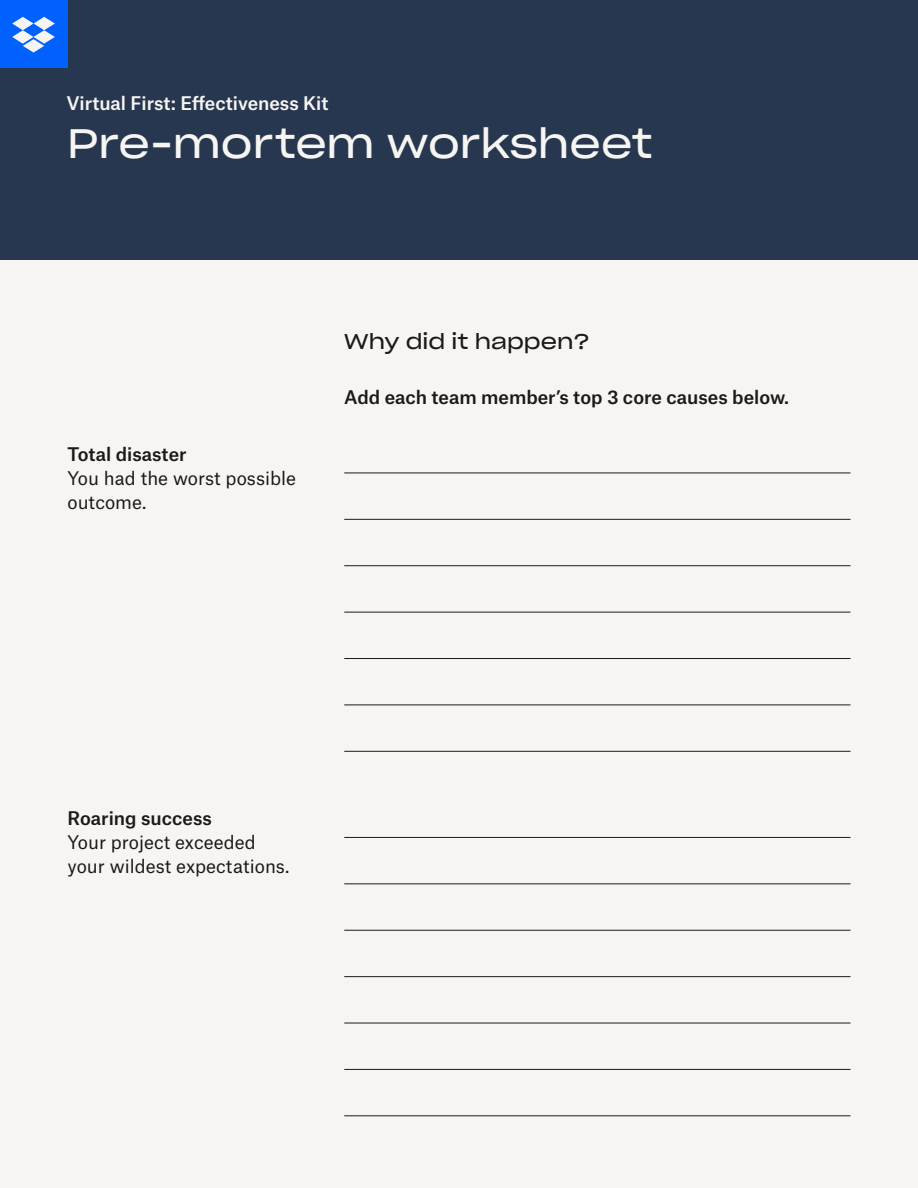
<style>
.page{position:relative;width:918px;height:1188px;background:#f7f5f2}
.page>*{position:absolute;margin:0;border:0;box-sizing:border-box;transform-origin:0 0}
.t1{font:40.5px "Sharp Grotesk Book 23";color:#f7f5f2}
.t2{font:21px "Sharp Grotesk Book 23";letter-spacing:-.005em;color:#1e1918}
.t3{font:18px/24px "Atlas Grotesk";color:#1e1919}
.t4{font:500 18px "Atlas Grotesk";color:#1e1919}
.t5{font:500 18px "Atlas Grotesk";color:#f7f5f2}
</style>
<div class="page">
<div style="left:0;top:0;width:918px;height:259px;background:#283750"></div>
<div style="left:0;top:0;width:67px;height:67px;background:#0061fe"></div>
<svg style="left:12px;top:17px;width:43px;height:36px"></svg>
<hr style="left:344px;top:565px;width:506px;height:1px;background:#1e1918">
<hr style="left:344px;top:473px;width:506px;height:1px;background:#1e1918">
<hr style="left:344px;top:658px;width:506px;height:1px;background:#1e1918">
<hr style="left:344px;top:519px;width:506px;height:1px;background:#1e1918">
<hr style="left:344px;top:612px;width:506px;height:1px;background:#1e1918">
<hr style="left:344px;top:705px;width:506px;height:1px;background:#1e1918">
<hr style="left:344px;top:751px;width:506px;height:1px;background:#1e1918">
<hr style="left:344px;top:837px;width:506px;height:1px;background:#1e1918">
<hr style="left:344px;top:930px;width:506px;height:1px;background:#1e1918">
<hr style="left:344px;top:1023px;width:506px;height:1px;background:#1e1918">
<hr style="left:344px;top:884px;width:506px;height:1px;background:#1e1918">
<hr style="left:344px;top:976px;width:506px;height:1px;background:#1e1918">
<hr style="left:344px;top:1069px;width:506px;height:1px;background:#1e1918">
<hr style="left:344px;top:1116px;width:506px;height:1px;background:#1e1918">
<p class="t5" style="left:66px;top:88px;width:264px">Virtual First: Effectiveness Kit</p>
<h1 class="t1" style="left:67px;top:110px;width:587px">Pre-mortem worksheet</h1>
<p class="t4" style="left:68px;top:439px;width:121px">Total disaster</p>
<p class="t3" style="left:68px;top:464px;width:230px">You had the worst possible outcome.</p>
<p class="t2" style="left:344px;top:324px;width:247px">Why did it happen?</p>
<p class="t4" style="left:344px;top:383px;width:446px">Add each team member’s top 3 core causes below.</p>
<p class="t4" style="left:68px;top:804px;width:146px">Roaring success</p>
<p class="t3" style="left:68px;top:829px;width:223px">Your project exceeded your wildest expectations.</p>
</div>
